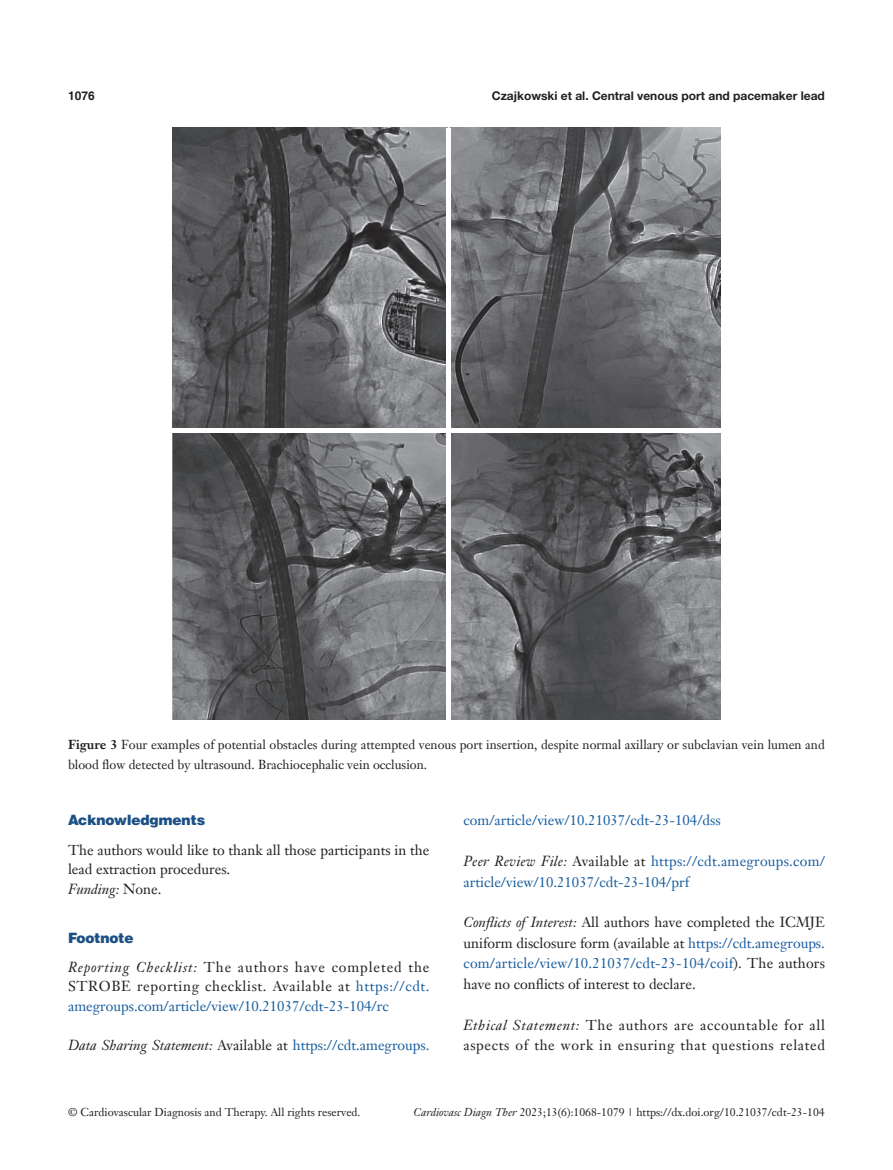
<style>
.page{position:relative;width:893px;height:1170px;background:#fff}
.page>*{position:absolute;margin:0;border:0;box-sizing:border-box;transform-origin:0 0}
.t1{font:14.25px/19.5px "Janson Text LT";color:#231f20;text-align:justify}
.t2{font:14.25px/20.4px "Janson Text LT";color:#175d9e}
.t3{font:14.25px/20.4px "Janson Text LT";letter-spacing:.045em;color:#231f20}
.t4{font:900 14.25px "Helvetica";color:#1c5085}
.t5{font:12.75px/19.5px "Janson Text LT";color:#231f20}
.t6{font:700 12px "Helvetica Neue LT Pro";color:#231f20}
.t7{font:700 12px "Helvetica";color:#231f20}
.t8{font:11.25px "Janson Text LT";color:#231f20}
.s1{font-weight:700}
.s2{font-style:italic}
.s3{color:#175d9e}
.s4{font-style:italic;color:#231f20}
.s5{color:#231f20}
</style>
<div class="page">
<img style="left:172px;top:128px;width:549px;height:591px">
<hr style="left:172px;top:428px;width:549px;height:4px;background:#fff">
<div style="left:446px;top:128px;width:5px;height:591px;background:#fff"></div>
<p class="t7" style="left:68px;top:88px;width:28px">1076</p>
<p class="t6" style="left:492px;top:88px;width:335px">Czajkowski et al. Central venous port and pacemaker lead</p>
<p class="t5" style="left:68px;top:734px;width:758px"><span class="s1">Figure 3</span> Four examples of potential obstacles during attempted venous port insertion, despite normal axillary or subclavian vein lumen and blood flow detected by ultrasound. Brachiocephalic vein occlusion.</p>
<p class="t4" style="left:68px;top:810px;width:139px">Acknowledgments</p>
<p class="t1" style="left:68px;top:839px;width:363px;text-align:left">The authors would like to thank all those participants in the lead extraction procedures.<br><span class="s2">Funding:</span> None.</p>
<p class="t4" style="left:68px;top:928px;width:67px">Footnote</p>
<p class="t1" style="left:68px;top:957px;width:363px"><span class="s2">Reporting Checklist:</span> The authors have completed the STROBE reporting checklist. Available at <span class="s3">https://cdt. amegroups.com/article/view/10.21037/cdt-23-104/rc</span></p>
<p class="t2" style="left:68px;top:1034px;width:363px"><span class="s4">Data Sharing Statement:</span> <span class="s5">Available at</span> https://cdt.amegroups.</p>
<p class="t2" style="left:463px;top:809px;width:259px">com/article/view/10.21037/cdt-23-104/dss</p>
<p class="t2" style="left:463px;top:850px;width:363px"><span class="s4">Peer Review File:</span> <span class="s5">Available at</span> https://cdt.amegroups.com/ article/view/10.21037/cdt-23-104/prf</p>
<p class="t1" style="left:463px;top:912px;width:363px;line-height:20.4px"><span class="s2">Conflicts of Interest:</span> All authors have completed the ICMJE uniform disclosure form (available at <span class="s3">https://cdt.amegroups. com/article/view/10.21037/cdt-23-104/coif</span>). The authors have no conflicts of interest to declare.</p>
<p class="t3" style="left:463px;top:1014px;width:363px"><span class="s2">Ethical Statement:</span> The authors are accountable for all aspects of the work in ensuring that questions related</p>
<p class="t8" style="left:68px;top:1104px;width:294px">© Cardiovascular Diagnosis and Therapy. All rights reserved.</p>
<p class="t8" style="left:414px;top:1104px;width:413px"><span class="s2">Cardiovasc Diagn Ther</span> 2023;13(6):1068-1079 | https://dx.doi.org/10.21037/cdt-23-104</p>
</div>
